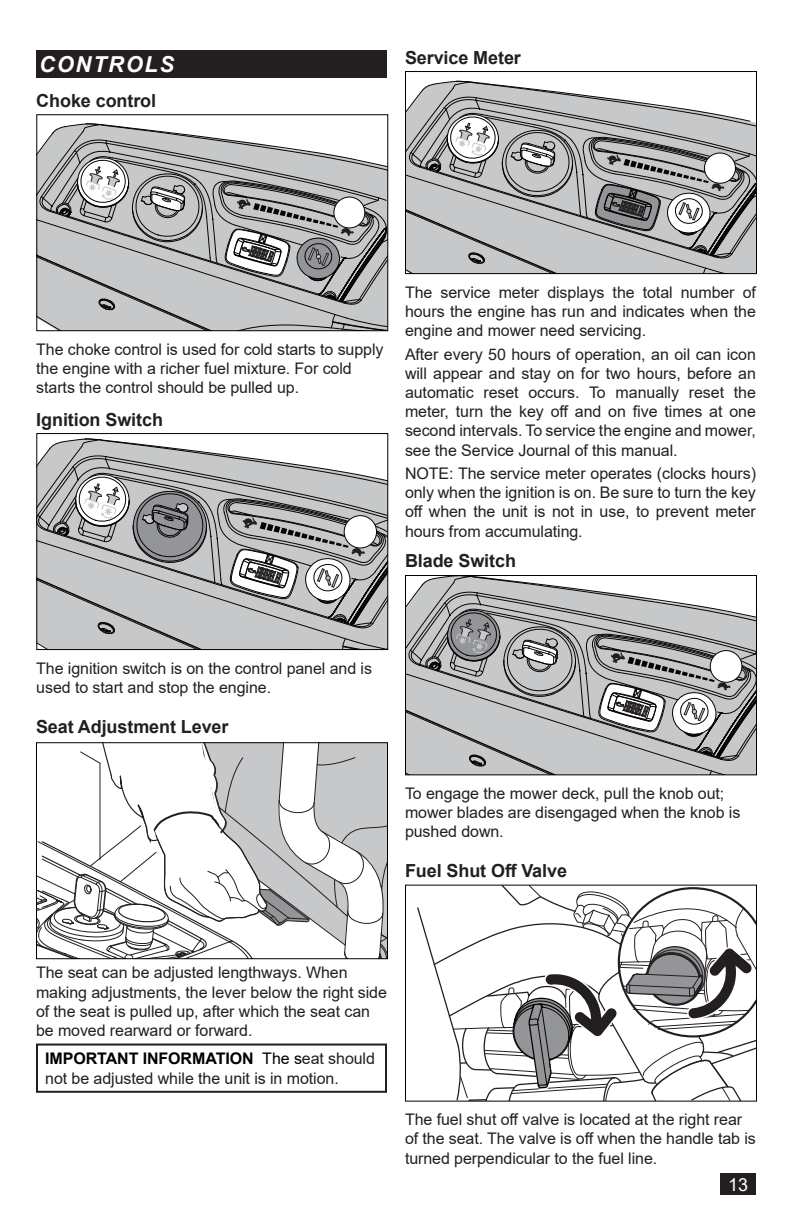
<style>
.page{position:relative;width:792px;height:1224px;background:#fff}
.page>*{position:absolute;margin:0;border:0;box-sizing:border-box;transform-origin:0 0}
.t1{font:italic 700 22px "Arial";letter-spacing:.075em;color:#fff}
.t2{font:700 18px "Arial";letter-spacing:-.005em;color:#231f20}
.t3{font:18px "Arial";color:#fff}
.t4{font:16px/19.2px "Arial";letter-spacing:-.005em;color:#231f20}
.s1{font-weight:700;color:#000}
.s2{color:#000}
</style>
<div class="page">
<div style="left:721px;top:1174px;width:35px;height:21px;background:#231f20"></div>
<div style="left:36px;top:50px;width:351px;height:28px;background:#231f20"></div>
<svg style="left:38px;top:438px;width:348px;height:210px;background:#b3b4b6"></svg>
<div style="left:344px;top:516px;width:33px;height:32px;background:#fff;border-radius:50%"></div>
<div style="left:344px;top:515px;width:33px;height:33px;border:1px solid #040503;border-radius:50%"></div>
<div style="left:36px;top:433px;width:352px;height:217px;border:1px solid #000"></div>
<svg style="left:407px;top:577px;width:348px;height:196px;background:#b3b4b5"></svg>
<div style="left:710px;top:651px;width:32px;height:31px;background:#fff;border-radius:50%"></div>
<div style="left:710px;top:650px;width:32px;height:33px;border:1px solid #040503;border-radius:50%"></div>
<div style="left:405px;top:575px;width:352px;height:200px;border:1px solid #000"></div>
<svg style="left:407px;top:80px;width:348px;height:192px;background:#b3b4b5"></svg>
<div style="left:704px;top:153px;width:31px;height:30px;background:#fff;border-radius:50%"></div>
<div style="left:704px;top:153px;width:32px;height:31px;border:1px solid #040503;border-radius:50%"></div>
<div style="left:405px;top:71px;width:352px;height:203px;border:1px solid #000"></div>
<svg style="left:38px;top:123px;width:348px;height:206px;background:#b3b4b6"></svg>
<div style="left:334px;top:197px;width:31px;height:31px;background:#fff;border-radius:50%"></div>
<div style="left:334px;top:197px;width:31px;height:31px;border:1px solid #040503;border-radius:50%"></div>
<div style="left:36px;top:114px;width:352px;height:217px;border:1px solid #000"></div>
<svg style="left:38px;top:744px;width:348px;height:213px"></svg>
<div style="left:36px;top:742px;width:352px;height:217px;border:1px solid #000"></div>
<div style="left:36px;top:1044px;width:351px;height:49px;border:2px solid #231f20"></div>
<svg style="left:418px;top:887px;width:337px;height:213px"></svg>
<div style="left:405px;top:885px;width:352px;height:217px;border:1px solid #000"></div>
<h1 class="t1" style="left:39px;top:50px;width:136px">CONTROLS</h1>
<p class="t2" style="left:36px;top:88px;width:121px">Choke control</p>
<p class="t2" style="left:405px;top:44px;width:117px">Service Meter</p>
<p class="t4" style="left:36px;top:339px;width:349px">The choke control is used for cold starts to supply the engine with a richer fuel mixture. For cold starts the control should be pulled up.</p>
<p class="t2" style="left:36px;top:407px;width:128px">Ignition Switch</p>
<p class="t4" style="left:405px;top:282px;width:352px;text-align:justify">The service meter displays the total number of hours the engine has run and indicates when the engine and mower need servicing.</p>
<p class="t4" style="left:405px;top:344px;width:352px;text-align:justify">After every 50 hours of operation, an oil can icon will appear and stay on for two hours, before an automatic reset occurs. To manually reset the meter, turn the key off and on five times at one second intervals. To service the engine and mower, see the Service Journal of this manual.</p>
<p class="t4" style="left:405px;top:464px;width:353px;text-align:justify">NOTE: The service meter operates (clocks hours) only when the ignition is on. Be sure to turn the key off when the unit is not in use, to prevent meter hours from accumulating.</p>
<p class="t2" style="left:405px;top:548px;width:113px">Blade Switch</p>
<p class="t4" style="left:36px;top:658px;width:337px">The ignition switch is on the control panel and is used to start and stop the engine.</p>
<p class="t2" style="left:36px;top:714px;width:194px">Seat Adjustment Lever</p>
<p class="t4" style="left:405px;top:784px;width:337px">To engage the mower deck, pull the knob out; mower blades are disengaged when the knob is pushed down.</p>
<p class="t2" style="left:405px;top:858px;width:164px">Fuel Shut Off Valve</p>
<p class="t4" style="left:36px;top:963px;width:352px">The seat can be adjusted lengthways. When making adjustments, the lever below the right side of the seat is pulled up, after which the seat can be moved rearward or forward.</p>
<p class="t4" style="left:45px;top:1049px;width:331px"><span class="s1">IMPORTANT INFORMATION</span> <span class="s2">The s</span>eat should not be adjusted while the unit is in motion.</p>
<p class="t4" style="left:405px;top:1110px;width:352px">The fuel shut off valve is located at the right rear of the seat. The valve is off when the handle tab is turned perpendicular to the fuel line.</p>
<p class="t3" style="left:728px;top:1172px;width:22px">13</p>
</div>
